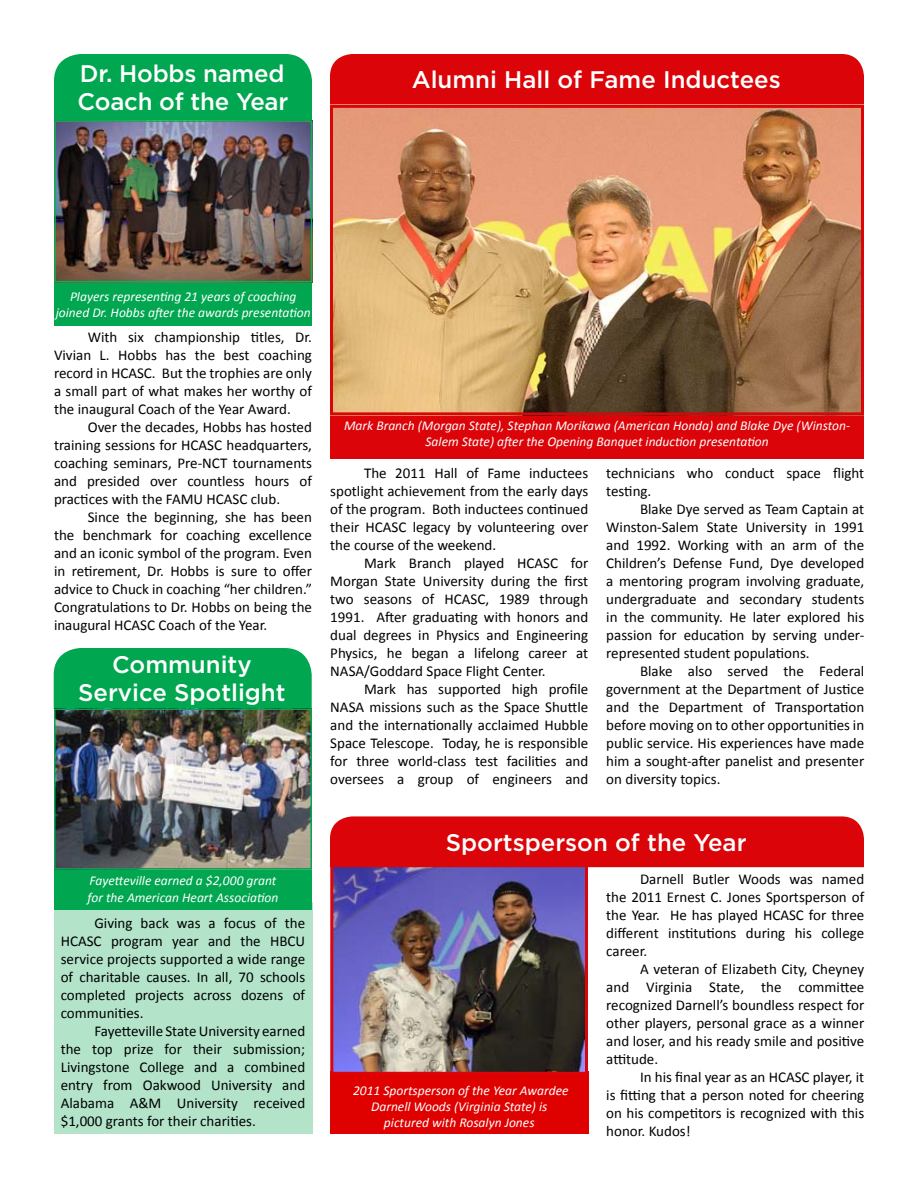
<style>
.page{position:relative;width:918px;height:1188px;background:#fff}
.page>*{position:absolute;margin:0;border:0;box-sizing:border-box;transform-origin:0 0}
.t1{font:500 24px/28.8px "Gotham";color:#fff}
.t2{font:15px/18px "Calibri";color:#000;text-align:justify}
.t3{font:italic 13.5px/16.2px "Calibri";color:#fff;text-align:center}
</style>
<div class="page">
<div style="left:330px;top:1071px;width:258px;height:63px;background:#df0000"></div>
<div style="left:54px;top:903px;width:258px;height:231px;background:#b3e4ca"></div>
<div style="left:54px;top:867px;width:258px;height:43px;background:#00a650"></div>
<div style="left:330px;top:400px;width:534px;height:59px;background:#db0409"></div>
<div style="left:54px;top:282px;width:258px;height:44px;background:#00a650"></div>
<img style="left:334px;top:867px;width:250px;height:204px">
<div style="left:330px;top:863px;width:258px;height:212px;border:3px solid #db0409"></div>
<div style="left:330px;top:54px;width:534px;height:51px;background:#db0409"></div>
<div style="left:330px;top:816px;width:534px;height:51px;background:#db0409"></div>
<div style="left:54px;top:54px;width:258px;height:66px;background:#00a650"></div>
<div style="left:54px;top:648px;width:258px;height:60px;background:#00a650"></div>
<img style="left:57px;top:123px;width:252px;height:156px">
<div style="left:54px;top:120px;width:258px;height:162px;border:2px solid #0db14b"></div>
<img style="left:57px;top:711px;width:252px;height:156px">
<div style="left:54px;top:708px;width:258px;height:162px;border:2px solid #00a650"></div>
<img style="left:334px;top:109px;width:526px;height:302px">
<div style="left:330px;top:105px;width:534px;height:310px;border:3px solid #db0409"></div>
<h1 class="t1" style="left:78px;top:58px;width:212px">Dr. Hobbs named<br>Coach of the Year</h1>
<h1 class="t1" style="left:412px;top:65px;width:371px">Alumni Hall of Fame Inductees</h1>
<p class="t3" style="left:56px;top:288px;width:257px">Players representing 21 years of coaching joined Dr. Hobbs after the awards presentation</p>
<p class="t2" style="left:54px;top:327px;width:260px;text-indent:34px">With six championship titles, Dr.<br>Vivian L. Hobbs has the best coaching record in HCASC. But the trophies are only a small part of what makes her worthy of the inaugural Coach of the Year Award.</p>
<p class="t2" style="left:54px;top:417px;width:259px;text-indent:34px">Over the decades, Hobbs has hosted training sessions for HCASC headquarters, coaching seminars, Pre-NCT tournaments and presided over countless hours of practices with the FAMU HCASC club.</p>
<p class="t2" style="left:54px;top:507px;width:260px;text-indent:34px">Since the beginning, she has been the benchmark for coaching excellence and an iconic symbol of the program. Even in retirement, Dr. Hobbs is sure to offer advice to Chuck in coaching “her children.” Congratulations to Dr. Hobbs on being the inaugural HCASC Coach of the Year.</p>
<h1 class="t1" style="left:78px;top:649px;width:209px;text-align:center">Community<br>Service Spotlight</h1>
<p class="t3" style="left:344px;top:417px;width:508px">Mark Branch (Morgan State), Stephan Morikawa (American Honda) and Blake Dye (Winston-<br>Salem State) after the Opening Banquet induction presentation</p>
<p class="t2" style="left:330px;top:463px;width:260px;text-indent:34px">The 2011 Hall of Fame inductees spotlight achievement from the early days of the program. Both inductees continued their HCASC legacy by volunteering over the course of the weekend.</p>
<p class="t2" style="left:330px;top:553px;width:259px;text-indent:34px">Mark Branch played HCASC for Morgan State University during the first two seasons of HCASC, 1989 through 1991. After graduating with honors and dual degrees in Physics and Engineering Physics, he began a lifelong career at NASA/Goddard Space Flight Center.</p>
<p class="t2" style="left:330px;top:679px;width:259px;text-indent:34px">Mark has supported high profile NASA missions such as the Space Shuttle and the internationally acclaimed Hubble Space Telescope. Today, he is responsible for three world-class test facilities and oversees a group of engineers and</p>
<p class="t2" style="left:606px;top:463px;width:259px">technicians who conduct space flight testing.</p>
<p class="t2" style="left:606px;top:499px;width:260px;text-indent:34px">Blake Dye served as Team Captain at Winston-Salem State University in 1991 and 1992. Working with an arm of the Children’s Defense Fund, Dye developed a mentoring program involving graduate, undergraduate and secondary students in the community. He later explored his passion for education by serving under&shy;represented student populations.</p>
<p class="t2" style="left:606px;top:661px;width:260px;text-indent:34px">Blake also served the Federal government at the Department of Justice and the Department of Transportation before moving on to other opportunities in public service. His experiences have made him a sought-after panelist and presenter on diversity topics.</p>
<p class="t3" style="left:88px;top:872px;width:192px;text-align:left">Fayetteville earned a $2,000 grant for the American Heart Association</p>
<p class="t2" style="left:61px;top:913px;width:246px;text-indent:34px">Giving back was a focus of the HCASC program year and the HBCU service projects supported a wide range of charitable causes. In all, 70 schools completed projects across dozens of communities.</p>
<p class="t2" style="left:61px;top:1021px;width:246px;text-indent:34px">Fayetteville State University earned the top prize for their submission; Livingstone College and a combined entry from Oakwood University and Alabama A&amp;M University received $1,000 grants for their charities.</p>
<h1 class="t1" style="left:446px;top:827px;width:302px">Sportsperson of the Year</h1>
<p class="t3" style="left:353px;top:1082px;width:217px">2011 Sportsperson of the Year Awardee<br>Darnell Woods (Virginia State) is pictured with Rosalyn Jones</p>
<p class="t2" style="left:606px;top:869px;width:260px;text-indent:34px">Darnell Butler Woods was named the 2011 Ernest C. Jones Sportsperson of the Year. He has played HCASC for three different institutions during his college career.</p>
<p class="t2" style="left:606px;top:959px;width:260px;text-indent:34px">A veteran of Elizabeth City, Cheyney and Virginia State, the committee recognized Darnell’s boundless respect for other players, personal grace as a winner and loser, and his ready smile and positive attitude.</p>
<p class="t2" style="left:606px;top:1067px;width:259px;text-indent:34px">In his final year as an HCASC player, it is fitting that a person noted for cheering on his competitors is recognized with this honor. Kudos!</p>
</div>
